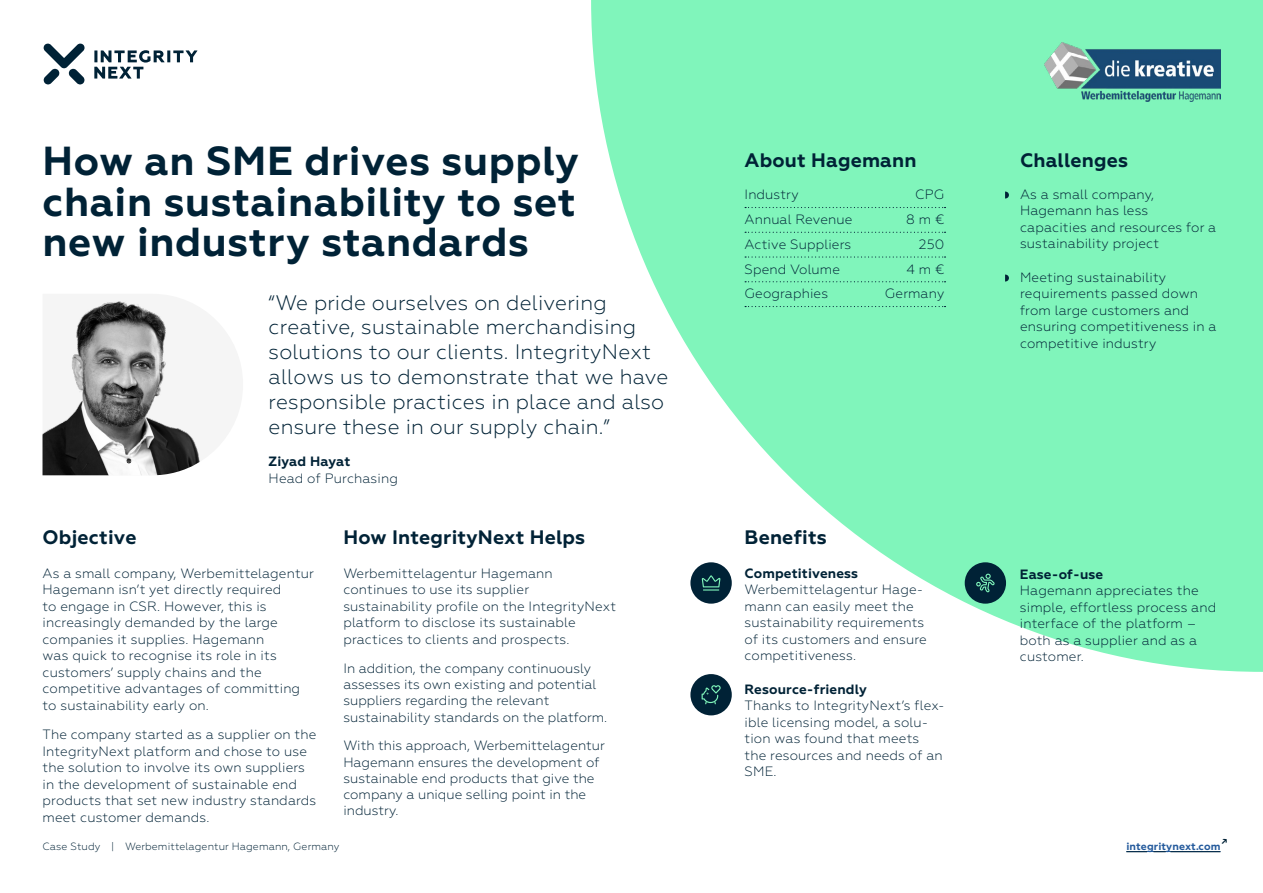
<style>
.page{position:relative;width:1263px;height:893px;background:#fff}
.page>*{position:absolute;margin:0;border:0;box-sizing:border-box;transform-origin:0 0}
.t1{font:700 40.5px/40.5px "Geometria";letter-spacing:.015em;color:#002236;text-align:justify}
.t2{font:300 21px/24.8px "Geometria";letter-spacing:.01em;color:#002236}
.t3{font:700 19.5px "Geometria";letter-spacing:.01em;color:#002236}
.t4{font:300 13.5px/16.5px "Geometria";letter-spacing:.01em;color:#002236}
.t5{font:700 13.5px "Geometria";letter-spacing:.01em;color:#002236}
.t6{font:300 10.5px "Geometria";letter-spacing:.01em;color:#002236}
.t7{font:700 10.5px "Geometria";letter-spacing:.01em;color:#245a9c}
</style>
<div class="page">
<svg style="left:591px;top:0;width:672px;height:672px;fill:#80f5bb"></svg>
<svg style="left:94px;top:50px;width:103px;height:29px"></svg>
<svg style="left:43px;top:43px;width:42px;height:41px"></svg>
<img style="left:43px;top:300px;width:157px;height:175px">
<svg style="left:745px;top:207px;width:200px;height:1px"></svg>
<svg style="left:745px;top:232px;width:200px;height:1px"></svg>
<svg style="left:745px;top:256px;width:200px;height:2px"></svg>
<svg style="left:745px;top:281px;width:200px;height:1px"></svg>
<svg style="left:745px;top:306px;width:200px;height:1px"></svg>
<svg style="left:1005px;top:192px;width:4px;height:7px"></svg>
<svg style="left:1005px;top:275px;width:4px;height:7px"></svg>
<div style="left:690px;top:562px;width:42px;height:42px;background:#002236;border-radius:50%"></div>
<svg style="left:701px;top:575px;width:20px;height:16px"></svg>
<div style="left:965px;top:562px;width:41px;height:42px;background:#002236;border-radius:50%"></div>
<div style="left:690px;top:674px;width:42px;height:41px;background:#002236;border-radius:50%"></div>
<svg style="left:701px;top:685px;width:20px;height:19px"></svg>
<hr style="left:1126px;top:851px;width:94px;height:1px;background:#245a9c">
<svg style="left:1126px;top:851px;width:21px;height:1px"></svg>
<svg style="left:1153px;top:851px;width:13px;height:1px"></svg>
<hr style="left:1170px;top:851px;width:50px;height:1px;background:#002236">
<img style="left:1045px;top:43px;width:175px;height:58px">
<svg style="left:976px;top:573px;width:19px;height:19px"></svg>
<h1 class="t1" style="left:43px;top:141px;width:538px">How an SME drives supply chain sustainability to set new industry standards</h1>
<h2 class="t2" style="left:269px;top:290px;width:401px">“We pride ourselves on delivering creative, sustainable merchandising solutions to our clients. IntegrityNext allows us to demonstrate that we have responsible practices in place and also ensure these in our supply chain.”</h2>
<p class="t5" style="left:269px;top:454px;width:83px">Ziyad Hayat</p>
<p class="t4" style="left:269px;top:470px;width:131px">Head of Purchasing</p>
<h3 class="t3" style="left:43px;top:526px;width:96px">Objective</h3>
<p class="t4" style="left:43px;top:565px;width:273px">As a small company, Werbemittelagentur Hagemann isn’t yet directly required<br>to engage in CSR. However, this is increasingly demanded by the large companies it supplies. Hagemann<br>was quick to recognise its role in its customers’ supply chains and the competitive advantages of committing to sustainability early on.</p>
<p class="t4" style="left:43px;top:726px;width:275px">The company started as a supplier on the IntegrityNext platform and chose to use the solution to involve its own suppliers in the development of sustainable end products that set new industry standards meet customer demands.</p>
<h3 class="t3" style="left:343px;top:526px;width:243px">How IntegrityNext Helps</h3>
<p class="t4" style="left:343px;top:565px;width:274px">Werbemittelagentur Hagemann continues to use its supplier sustainability profile on the IntegrityNext platform to disclose its sustainable practices to clients and prospects.</p>
<p class="t4" style="left:343px;top:660px;width:265px">In addition, the company continuously assesses its own existing and potential suppliers regarding the relevant sustainability standards on the platform.</p>
<p class="t4" style="left:343px;top:738px;width:263px">With this approach, Werbemittelagentur<br>Hagemann ensures the development of sustainable end products that give the company a unique selling point in the industry.</p>
<h3 class="t3" style="left:744px;top:148px;width:173px">About Hagemann</h3>
<p class="t4" style="left:744px;top:186px;width:56px">Industry</p>
<p class="t4" style="left:915px;top:186px;width:31px">CPG</p>
<p class="t4" style="left:744px;top:211px;width:109px">Annual Revenue</p>
<p class="t4" style="left:906px;top:211px;width:40px">8 m €</p>
<p class="t4" style="left:744px;top:236px;width:108px">Active Suppliers</p>
<p class="t4" style="left:919px;top:236px;width:27px">250</p>
<p class="t4" style="left:744px;top:261px;width:97px">Spend Volume</p>
<p class="t4" style="left:906px;top:261px;width:39px">4 m €</p>
<p class="t4" style="left:744px;top:285px;width:85px">Geographies</p>
<p class="t4" style="left:885px;top:285px;width:61px">Germany</p>
<h3 class="t3" style="left:744px;top:526px;width:84px">Benefits</h3>
<p class="t5" style="left:744px;top:565px;width:115px">Competitiveness</p>
<p class="t4" style="left:744px;top:581px;width:184px">Werbemittelagentur Hage&shy;mann can easily meet the sustainability requirements of its customers and ensure competitiveness.</p>
<p class="t5" style="left:744px;top:681px;width:124px">Resource-friendly</p>
<p class="t4" style="left:744px;top:697px;width:202px">Thanks to IntegrityNext’s flex&shy;ible licensing model, a solu&shy;tion was found that meets<br>the resources and needs of an<br>SME.</p>
<h3 class="t3" style="left:1020px;top:148px;width:109px">Challenges</h3>
<p class="t4" style="left:1020px;top:186px;width:198px">As a small company,<br>Hagemann has less capacities and resources for a sustainability project</p>
<p class="t4" style="left:1020px;top:269px;width:198px">Meeting sustainability requirements passed down from large customers and ensuring competitiveness in a competitive industry</p>
<p class="t5" style="left:1020px;top:566px;width:85px">Ease-of-use</p>
<p class="t4" style="left:1020px;top:582px;width:198px">Hagemann appreciates the simple, effortless process and interface of the platform – both as a supplier and as a customer.</p>
<p class="t6" style="left:43px;top:841px;width:299px">Case Study | Werbemittelagentur Hagemann, Germany</p>
<p class="t7" style="left:1126px;top:840px;width:96px">integritynext.com</p>
</div>
